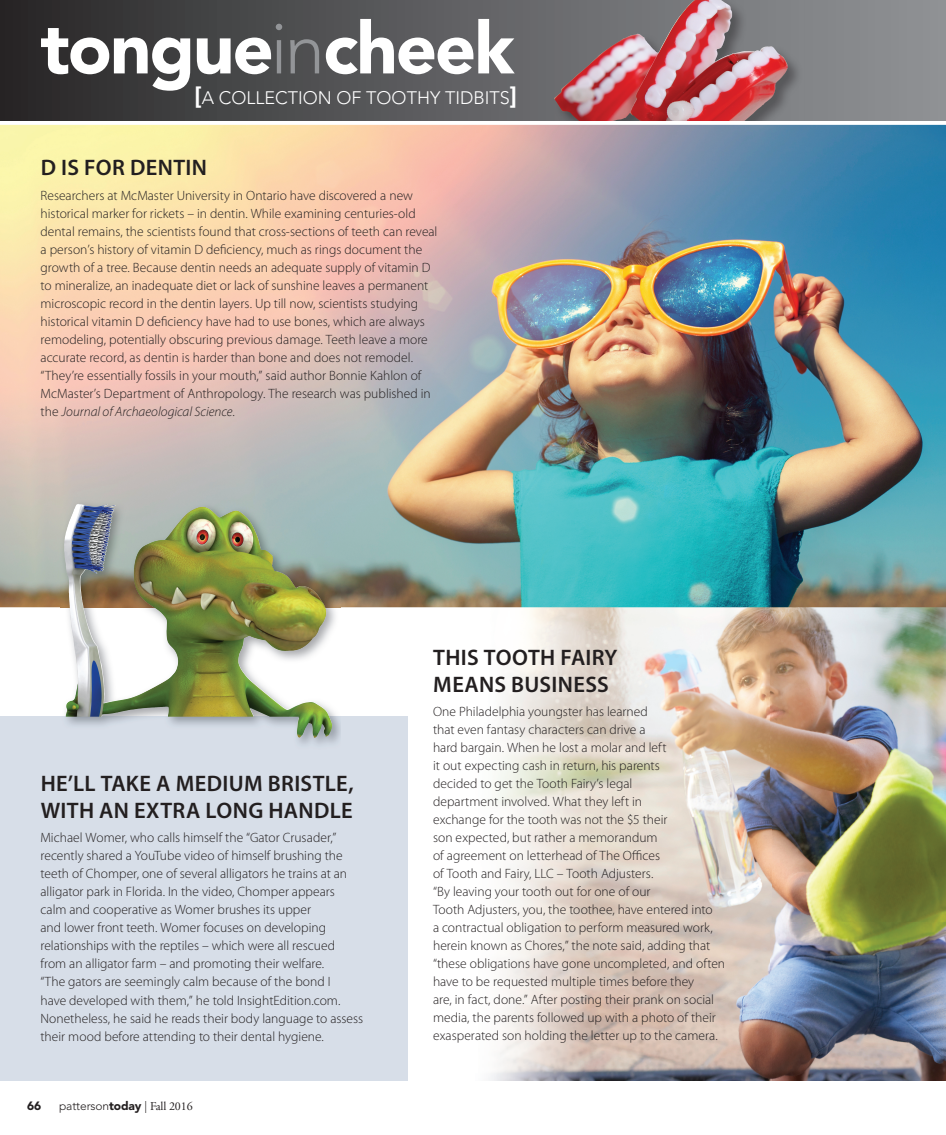
<style>
.page{position:relative;width:946px;height:1135px;background:#fff}
.page>*{position:absolute;margin:0;border:0;box-sizing:border-box;transform-origin:0 0}
.t1{font:900 72px "Avenir LT Std";letter-spacing:-.025em;color:#fff}
.t2{font:600 22.5px/27px "Myriad Pro";letter-spacing:.015em;color:#231f20}
.t3{font:300 18px "Avenir LT Std";color:#fff}
.t4{font:300 13.5px/18px "Myriad Pro";color:#231f20}
.t5{font:300 12px "Avenir LT Std";letter-spacing:-.01em;color:#231f20}
.t6{font:900 12px "Avenir LT Std";color:#231f20}
.s1{font-weight:300;color:#939598}
.s2{font-weight:900;font-size:24px}
.s3{font-style:italic}
.s4{font-weight:900}
.s5{font-family:"Adobe Garamond Pro";font-weight:400}
</style>
<div class="page">
<svg style="left:0;top:0;width:945px;height:121px;background:#565759"></svg>
<img style="left:788px;top:0;width:15px;height:121px">
<img style="left:554px;top:0;width:234px;height:121px">
<div style="left:0;top:716px;width:407px;height:364px;background:#d7dee8"></div>
<img style="left:467px;top:607px;width:478px;height:473px">
<img style="left:0;top:125px;width:945px;height:482px">
<img style="left:60px;top:500px;width:280px;height:244px">
<img style="left:64px;top:504px;width:14px;height:141px">
<h1 class="t1" style="left:41px;top:5px;width:475px">tongue<span class="s1">in</span>cheek</h1>
<h3 class="t3" style="left:194px;top:88px;width:324px"><span class="s2">[</span>A COLLECTION OF TOOTHY TIDBITS<span class="s2">]</span></h3>
<h2 class="t2" style="left:41px;top:154px;width:168px">D IS FOR DENTIN</h2>
<p class="t4" style="left:41px;top:186px;width:398px">Researchers at McMaster University in Ontario have discovered a new historical marker for rickets – in dentin. While examining centuries-old dental remains, the scientists found that cross-sections of teeth can reveal a person’s history of vitamin D deficiency, much as rings document the growth of a tree. Because dentin needs an adequate supply of vitamin D to mineralize, an inadequate diet or lack of sunshine leaves a permanent microscopic record in the dentin layers. Up till now, scientists studying historical vitamin D deficiency have had to use bones, which are always remodeling, potentially obscuring previous damage. Teeth leave a more accurate record, as dentin is harder than bone and does not remodel. “They’re essentially fossils in your mouth,” said author Bonnie Kahlon of McMaster’s Department of Anthropology. The research was published in the <span class="s3">Journal of Archaeological Science</span>.</p>
<h2 class="t2" style="left:41px;top:769px;width:314px">HE’LL TAKE A MEDIUM BRISTLE,<br>WITH AN EXTRA LONG HANDLE</h2>
<p class="t4" style="left:40px;top:828px;width:324px">Michael Womer, who calls himself the “Gator Crusader,” recently shared a YouTube video of himself brushing the teeth of Chomper, one of several alligators he trains at an alligator park in Florida. In the video, Chomper appears calm and cooperative as Womer brushes its upper<br>and lower front teeth. Womer focuses on developing relationships with the reptiles – which were all rescued from an alligator farm – and promoting their welfare.<br>“The gators are seemingly calm because of the bond I<br>have developed with them,” he told InsightEdition.com.<br>Nonetheless, he said he reads their body language to assess their mood before attending to their dental hygiene.</p>
<p class="t6" style="left:27px;top:1098px;width:16px">66</p>
<p class="t5" style="left:59px;top:1098px;width:135px">patterson<span class="s4">today</span> | <span class="s5">Fall 2016</span></p>
<h2 class="t2" style="left:433px;top:643px;width:186px">THIS TOOTH FAIRY<br>MEANS BUSINESS</h2>
<p class="t4" style="left:433px;top:702px;width:293px">One Philadelphia youngster has learned<br>that even fantasy characters can drive a<br>hard bargain. When he lost a molar and left<br>it out expecting cash in return, his parents<br>decided to get the Tooth Fairy’s legal<br>department involved. What they left in<br>exchange for the tooth was not the $5 their<br>son expected, but rather a memorandum<br>of agreement on letterhead of The Offices<br>of Tooth and Fairy, LLC – Tooth Adjusters.<br>“By leaving your tooth out for one of our<br>Tooth Adjusters, you, the toothee, have entered into<br>a contractual obligation to perform measured work, herein known as Chores,” the note said, adding that “these obligations have gone uncompleted, and often have to be requested multiple times before they<br>are, in fact, done.” After posting their prank on social media, the parents followed up with a photo of their exasperated son holding the letter up to the camera.</p>
</div>
